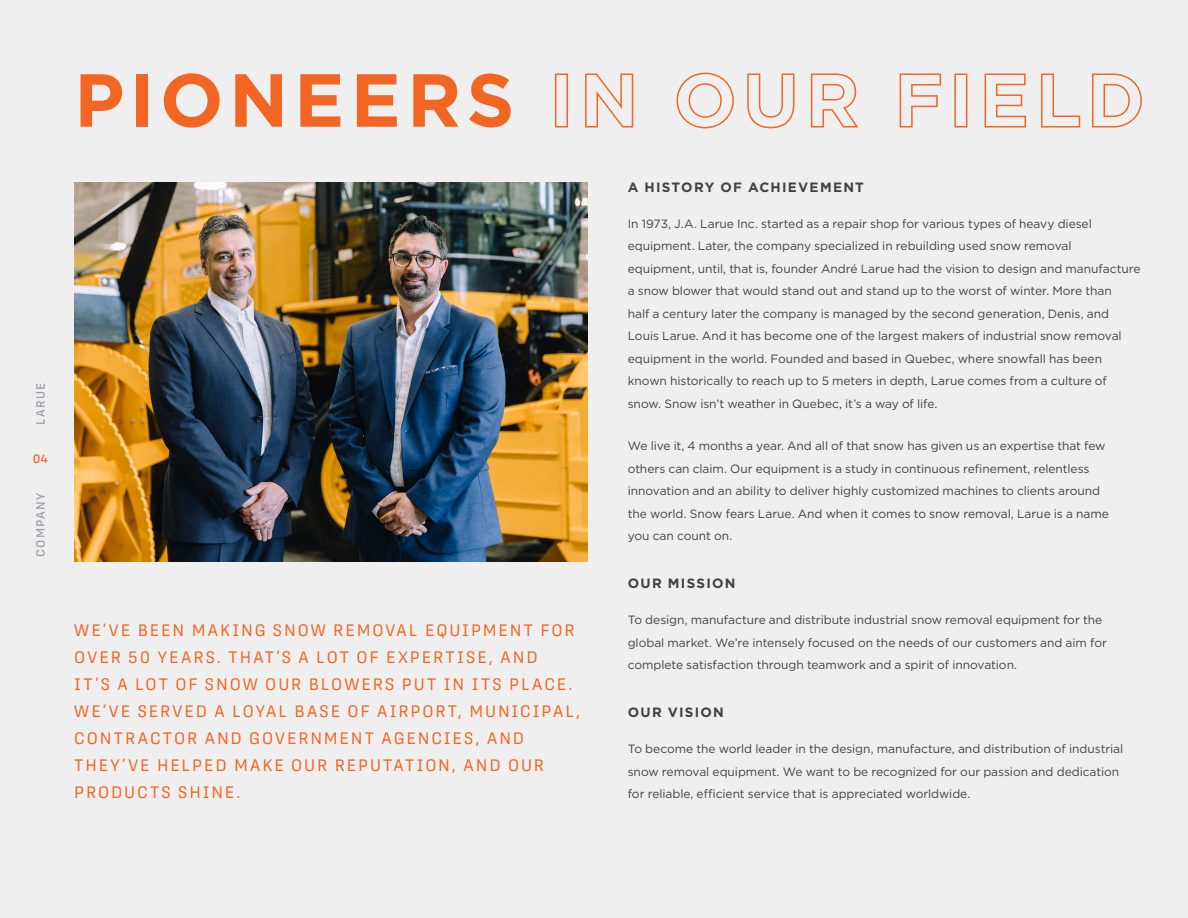
<style>
.page{position:relative;width:1188px;height:918px;background:#efeff0}
.page>*{position:absolute;margin:0;border:0;box-sizing:border-box;transform-origin:0 0}
.t1{font:700 75px "Gotham";letter-spacing:.075em;color:#f26522}
.t2{font:16.5px/27px "Protipo";letter-spacing:.115em;color:#f26522}
.t3{font:700 13.5px "Gotham";letter-spacing:.09em;color:#414042}
.t4{font:12px/22.5px "Gotham";letter-spacing:-.005em;color:#414042}
.t5{font:500 12px "Protipo";letter-spacing:.095em;color:#9d9fa2}
.t6{font:500 12px "Protipo";color:#f26522}
</style>
<div class="page">
<img style="left:74px;top:182px;width:513px;height:380px">
<p class="t5" style="left:34px;top:425px;width:43px;rotate:-90deg">LARUE</p>
<p class="t6" style="left:33px;top:452px;width:17px">04</p>
<p class="t5" style="left:34px;top:557px;width:65px;rotate:-90deg">COMPANY</p>
<h1 class="t1" style="left:74px;top:50px;width:1072px">PIONEERS IN OUR FIELD</h1>
<p class="t2" style="left:74px;top:617px;width:508px">WE’VE BEEN MAKING SNOW REMOVAL EQUIPMENT FOR OVER 50 YEARS. THAT’S A LOT OF EXPERTISE, AND<br>IT’S A LOT OF SNOW OUR BLOWERS PUT IN ITS PLACE.<br>WE’VE SERVED A LOYAL BASE OF AIRPORT, MUNICIPAL, CONTRACTOR AND GOVERNMENT AGENCIES, AND THEY’VE HELPED MAKE OUR REPUTATION, AND OUR PRODUCTS SHINE.</p>
<p class="t3" style="left:628px;top:178px;width:238px">A HISTORY OF ACHIEVEMENT</p>
<p class="t4" style="left:628px;top:212px;width:514px">In 1973, J.A. Larue Inc. started as a repair shop for various types of heavy diesel equipment. Later, the company specialized in rebuilding used snow removal equipment, until, that is, founder André Larue had the vision to design and manufacture a snow blower that would stand out and stand up to the worst of winter. More than<br>half a century later the company is managed by the second generation, Denis, and Louis Larue. And it has become one of the largest makers of industrial snow removal equipment in the world. Founded and based in Quebec, where snowfall has been known historically to reach up to 5 meters in depth, Larue comes from a culture of snow. Snow isn’t weather in Quebec, it’s a way of life.</p>
<p class="t4" style="left:628px;top:435px;width:483px">We live it, 4 months a year. And all of that snow has given us an expertise that few others can claim. Our equipment is a study in continuous refinement, relentless innovation and an ability to deliver highly customized machines to clients around the world. Snow fears Larue. And when it comes to snow removal, Larue is a name you can count on.</p>
<p class="t3" style="left:628px;top:575px;width:109px">OUR MISSION</p>
<p class="t4" style="left:628px;top:609px;width:481px">To design, manufacture and distribute industrial snow removal equipment for the global market. We’re intensely focused on the needs of our customers and aim for complete satisfaction through teamwork and a spirit of innovation.</p>
<p class="t3" style="left:628px;top:704px;width:98px">OUR VISION</p>
<p class="t4" style="left:628px;top:738px;width:497px">To become the world leader in the design, manufacture, and distribution of industrial snow removal equipment. We want to be recognized for our passion and dedication for reliable, efficient service that is appreciated worldwide.</p>
</div>
